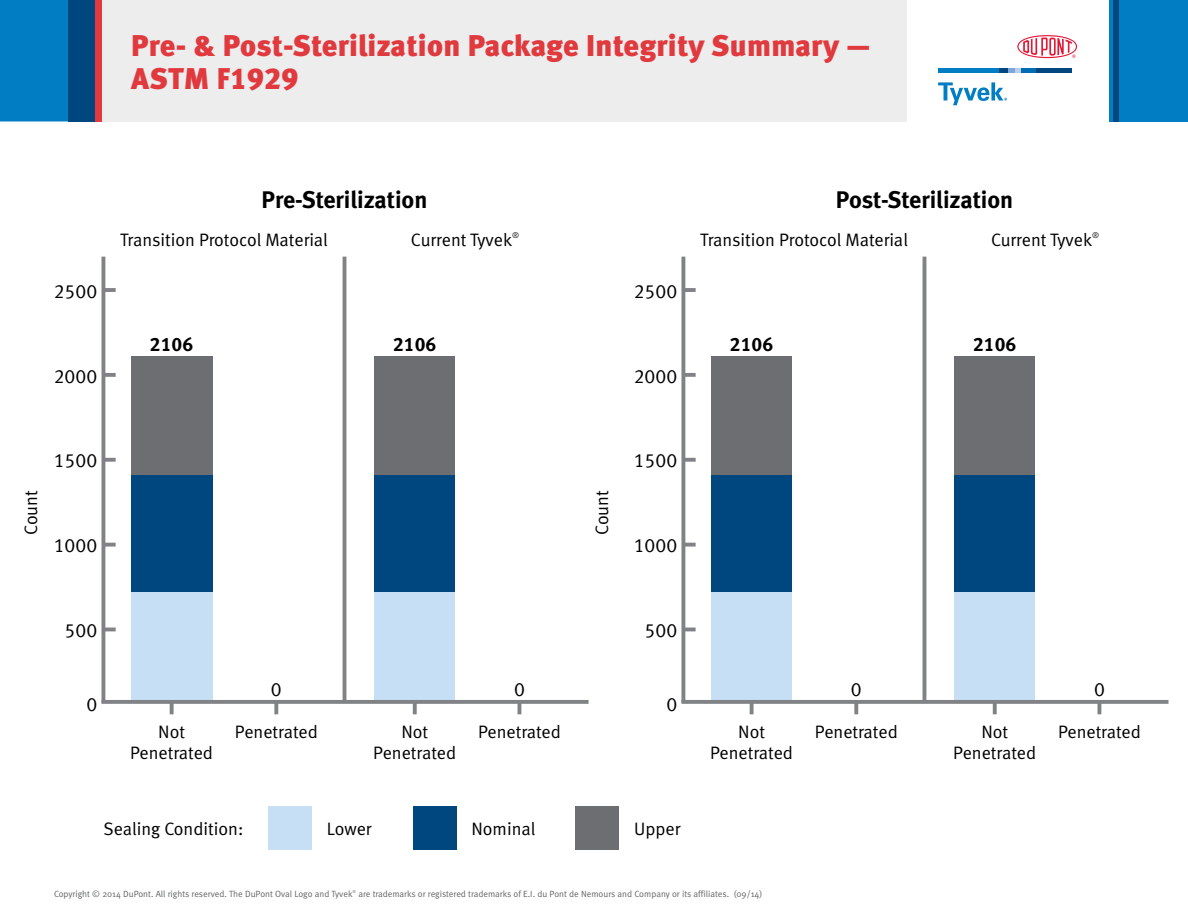
<style>
.page{position:relative;width:1188px;height:918px;background:#fff}
.page>*{position:absolute;margin:0;border:0;box-sizing:border-box;transform-origin:0 0}
.t1{font:30px/33px "Meta Black LF";letter-spacing:.01em;color:#e03a3e}
.t2{font:24px "Meta Bold LF";color:#000}
.t3{font:19.35px "Meta Normal LF";color:#000}
.t4{font:19.35px "Meta Bold LF";color:#000}
.t5{font:18px/21px "Meta Normal LF";color:#000;text-align:center}
.t6{font:9px "Meta Normal";color:#636466}
.t7{font:4.05px "Meta Normal";color:#636466}
</style>
<div class="page">
<div style="left:1108px;top:0;width:80px;height:122px;background:#007dc3"></div>
<div style="left:1113px;top:0;width:5px;height:121px;background:#00467f"></div>
<svg style="left:1017px;top:35px;width:60px;height:23px"></svg>
<div style="left:938px;top:68px;width:61px;height:5px;background:#007dc3"></div>
<div style="left:1035px;top:68px;width:37px;height:5px;background:#00467f"></div>
<svg style="left:938px;top:82px;width:69px;height:23px"></svg>
<div style="left:999px;top:68px;width:10px;height:5px;background:#00467f"></div>
<svg style="left:1009px;top:68px;width:12px;height:5px"></svg>
<div style="left:1021px;top:68px;width:14px;height:5px;background:#036cb6"></div>
<div style="left:0;top:0;width:74px;height:121px;background:#007dc3"></div>
<div style="left:68px;top:0;width:30px;height:121px;background:#00467f"></div>
<div style="left:95px;top:0;width:14px;height:121px;background:#e03a3e"></div>
<div style="left:102px;top:0;width:805px;height:121px;background:#ededee"></div>
<div style="left:131px;top:356px;width:81px;height:347px;background:#c7dff4"></div>
<div style="left:374px;top:356px;width:81px;height:347px;background:#c7dff4"></div>
<hr style="left:343px;top:257px;width:3px;height:446px;background:#808285">
<svg style="left:102px;top:700px;width:487px;height:4px;background:#858789"></svg>
<svg style="left:105px;top:373px;width:11px;height:4px"></svg>
<hr style="left:103px;top:288px;width:13px;height:4px;background:#808285">
<svg style="left:105px;top:543px;width:11px;height:4px"></svg>
<svg style="left:105px;top:458px;width:11px;height:4px"></svg>
<svg style="left:105px;top:628px;width:11px;height:3px"></svg>
<hr style="left:102px;top:257px;width:3px;height:446px;background:#808285">
<svg style="left:170px;top:701px;width:4px;height:13px"></svg>
<svg style="left:413px;top:701px;width:4px;height:13px"></svg>
<svg style="left:274px;top:701px;width:4px;height:13px"></svg>
<svg style="left:518px;top:701px;width:3px;height:13px"></svg>
<div style="left:131px;top:356px;width:81px;height:119px;background:#6d6e71"></div>
<div style="left:374px;top:356px;width:81px;height:119px;background:#6d6e71"></div>
<div style="left:131px;top:475px;width:81px;height:117px;background:#00467f"></div>
<div style="left:374px;top:475px;width:81px;height:117px;background:#00467f"></div>
<div style="left:711px;top:356px;width:81px;height:347px;background:#c7dff4"></div>
<div style="left:954px;top:356px;width:81px;height:347px;background:#c7dff4"></div>
<svg style="left:685px;top:373px;width:11px;height:4px"></svg>
<hr style="left:683px;top:288px;width:13px;height:4px;background:#808285">
<svg style="left:685px;top:543px;width:11px;height:4px"></svg>
<svg style="left:685px;top:458px;width:11px;height:4px"></svg>
<svg style="left:685px;top:628px;width:11px;height:3px"></svg>
<div style="left:711px;top:356px;width:81px;height:119px;background:#6d6e71"></div>
<div style="left:954px;top:356px;width:81px;height:119px;background:#6d6e71"></div>
<div style="left:711px;top:475px;width:81px;height:117px;background:#00467f"></div>
<div style="left:954px;top:475px;width:81px;height:117px;background:#00467f"></div>
<hr style="left:923px;top:257px;width:3px;height:446px;background:#808285">
<svg style="left:681px;top:700px;width:488px;height:4px;background:#858789"></svg>
<svg style="left:681px;top:257px;width:4px;height:446px;background:#8e9093"></svg>
<svg style="left:750px;top:701px;width:4px;height:13px"></svg>
<svg style="left:993px;top:701px;width:4px;height:13px"></svg>
<svg style="left:854px;top:701px;width:4px;height:13px"></svg>
<svg style="left:1098px;top:701px;width:3px;height:13px"></svg>
<div style="left:413px;top:806px;width:43px;height:44px;background:#00467f"></div>
<div style="left:268px;top:806px;width:44px;height:44px;background:#c7dff4"></div>
<div style="left:576px;top:806px;width:43px;height:44px;background:#6d6e71"></div>
<h1 class="t1" style="left:131px;top:28px;width:741px">Pre- &amp; Post-Sterilization Package Integrity Summary —<br>ASTM F1929</h1>
<p class="t3" style="left:54px;top:280px;width:45px">2500</p>
<p class="t3" style="left:54px;top:365px;width:45px">2000</p>
<h2 class="t2" style="left:262px;top:186px;width:167px">Pre-Sterilization</h2>
<p class="t5" style="left:411px;top:229px;width:110px">Current Tyvek<sup>®</sup></p>
<p class="t5" style="left:120px;top:229px;width:209px">Transition Protocol Material</p>
<p class="t4" style="left:150px;top:333px;width:45px">2106</p>
<p class="t4" style="left:393px;top:333px;width:45px">2106</p>
<p class="t5" style="left:20px;top:535px;width:46px;rotate:-90deg">Count</p>
<p class="t3" style="left:54px;top:450px;width:45px">1500</p>
<p class="t3" style="left:54px;top:534px;width:45px">1000</p>
<p class="t3" style="left:634px;top:280px;width:45px">2500</p>
<p class="t3" style="left:634px;top:365px;width:45px">2000</p>
<h2 class="t2" style="left:836px;top:186px;width:179px">Post-Sterilization</h2>
<p class="t5" style="left:700px;top:229px;width:209px">Transition Protocol Material</p>
<p class="t5" style="left:991px;top:229px;width:110px">Current Tyvek<sup>®</sup></p>
<p class="t4" style="left:730px;top:333px;width:45px">2106</p>
<p class="t4" style="left:973px;top:333px;width:45px">2106</p>
<p class="t5" style="left:591px;top:535px;width:46px;rotate:-90deg">Count</p>
<p class="t3" style="left:634px;top:450px;width:45px">1500</p>
<p class="t3" style="left:634px;top:534px;width:45px">1000</p>
<p class="t3" style="left:65px;top:619px;width:34px">500</p>
<p class="t3" style="left:86px;top:693px;width:12px">0</p>
<p class="t3" style="left:271px;top:678px;width:12px">0</p>
<p class="t3" style="left:514px;top:678px;width:12px">0</p>
<p class="t5" style="left:235px;top:721px;width:84px">Penetrated</p>
<p class="t5" style="left:478px;top:721px;width:84px">Penetrated</p>
<p class="t5" style="left:130px;top:721px;width:84px">Not<br>Penetrated</p>
<p class="t5" style="left:373px;top:721px;width:84px">Not<br>Penetrated</p>
<p class="t3" style="left:645px;top:619px;width:34px">500</p>
<p class="t3" style="left:666px;top:693px;width:12px">0</p>
<p class="t5" style="left:103px;top:818px;width:141px">Sealing Condition:</p>
<p class="t5" style="left:327px;top:818px;width:46px">Lower</p>
<p class="t5" style="left:471px;top:818px;width:65px">Nominal</p>
<p class="t5" style="left:634px;top:818px;width:48px">Upper</p>
<p class="t3" style="left:851px;top:678px;width:12px">0</p>
<p class="t3" style="left:1094px;top:678px;width:12px">0</p>
<p class="t5" style="left:815px;top:721px;width:84px">Penetrated</p>
<p class="t5" style="left:1058px;top:721px;width:84px">Penetrated</p>
<p class="t5" style="left:710px;top:721px;width:84px">Not<br>Penetrated</p>
<p class="t5" style="left:953px;top:721px;width:84px">Not<br>Penetrated</p>
<p class="t6" style="left:54px;top:889px;width:300px">Copyright © 2014 DuPont. All rights reserved. The DuPont Oval Logo and Tyvek</p>
<p class="t7" style="left:353px;top:889px;width:5px">®</p>
<p class="t6" style="left:358px;top:889px;width:405px">are trademarks or registered trademarks of E.I. du Pont de Nemours and Company or its affiliates. (09/14)</p>
</div>
